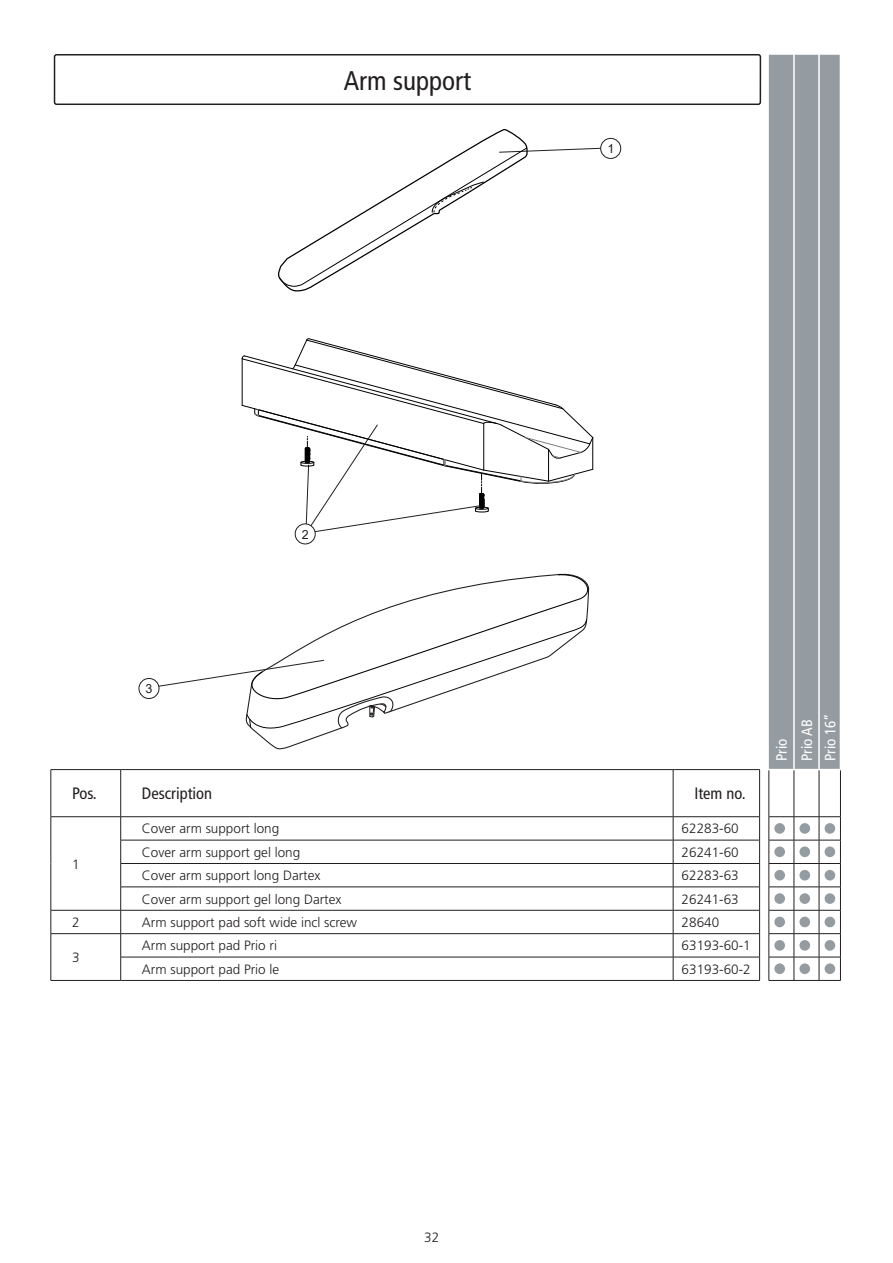
<style>
.page{position:relative;width:893px;height:1263px;background:#fff}
.page>*{position:absolute;margin:0;border:0;box-sizing:border-box;transform-origin:0 0}
.t1{font:condensed 27px "Frutiger LT Pro";color:#231f20}
.t2{font:condensed 16.5px "Frutiger LT Pro";color:#231f20}
.t3{font:condensed 15px "Frutiger LT Pro";color:#fff}
.Reslista_bröd{font:300 13.5px "Frutiger LT Pro";color:#231f20}
.t4{font:12.6px "Arial";color:#231f20}
</style>
<div class="page">
<div style="left:54px;top:54px;width:707px;height:51px;border:2px solid #231f20;border-radius:2px"></div>
<div style="left:769px;top:55px;width:71px;height:714px;background:#959ca1"></div>
<svg style="left:769px;top:54px;width:71px;height:1px"></svg>
<hr style="left:51px;top:770px;width:1px;height:46px;background:#231f20">
<hr style="left:120px;top:770px;width:1px;height:46px;background:#231f20">
<hr style="left:673px;top:770px;width:1px;height:46px;background:#231f20">
<hr style="left:759px;top:770px;width:1px;height:46px;background:#231f20">
<hr style="left:51px;top:816px;width:70px;height:1px;background:#231f20">
<hr style="left:121px;top:816px;width:552px;height:1px;background:#231f20">
<hr style="left:673px;top:816px;width:87px;height:1px;background:#231f20">
<hr style="left:121px;top:840px;width:552px;height:1px;background:#231f20">
<hr style="left:673px;top:840px;width:87px;height:1px;background:#231f20">
<hr style="left:121px;top:863px;width:552px;height:1px;background:#231f20">
<hr style="left:673px;top:863px;width:87px;height:1px;background:#231f20">
<hr style="left:121px;top:887px;width:552px;height:1px;background:#231f20">
<hr style="left:673px;top:887px;width:87px;height:1px;background:#231f20">
<hr style="left:51px;top:910px;width:70px;height:1px;background:#231f20">
<hr style="left:121px;top:910px;width:552px;height:1px;background:#231f20">
<hr style="left:673px;top:910px;width:87px;height:1px;background:#231f20">
<hr style="left:51px;top:933px;width:70px;height:1px;background:#231f20">
<hr style="left:121px;top:933px;width:552px;height:1px;background:#231f20">
<hr style="left:673px;top:933px;width:87px;height:1px;background:#231f20">
<svg style="left:51px;top:817px;width:1px;height:163px"></svg>
<hr style="left:121px;top:957px;width:552px;height:1px;background:#231f20">
<svg style="left:120px;top:817px;width:1px;height:163px"></svg>
<hr style="left:673px;top:957px;width:87px;height:1px;background:#231f20">
<svg style="left:673px;top:817px;width:1px;height:163px"></svg>
<svg style="left:759px;top:817px;width:1px;height:163px"></svg>
<hr style="left:51px;top:980px;width:70px;height:1px;background:#231f20">
<hr style="left:121px;top:980px;width:552px;height:1px;background:#231f20">
<hr style="left:673px;top:980px;width:87px;height:1px;background:#231f20">
<hr style="left:769px;top:770px;width:1px;height:46px;background:#231f20">
<hr style="left:794px;top:770px;width:1px;height:46px;background:#231f20">
<hr style="left:51px;top:769px;width:70px;height:1px;background:#231f20">
<hr style="left:121px;top:769px;width:552px;height:1px;background:#231f20">
<hr style="left:673px;top:769px;width:87px;height:1px;background:#231f20">
<hr style="left:819px;top:770px;width:1px;height:46px;background:#231f20">
<svg style="left:769px;top:816px;width:72px;height:165px"></svg>
<hr style="left:840px;top:770px;width:1px;height:46px;background:#231f20">
<hr style="left:818px;top:54px;width:2px;height:715px;background:#fff">
<hr style="left:793px;top:54px;width:2px;height:715px;background:#fff">
<div style="left:774px;top:823px;width:11px;height:11px;background:#959ca1;border-radius:50%"></div>
<div style="left:799px;top:823px;width:11px;height:11px;background:#959ca1;border-radius:50%"></div>
<div style="left:825px;top:823px;width:10px;height:11px;background:#959ca1;border-radius:50%"></div>
<div style="left:774px;top:846px;width:11px;height:11px;background:#959ca1;border-radius:50%"></div>
<div style="left:799px;top:846px;width:11px;height:11px;background:#959ca1;border-radius:50%"></div>
<div style="left:825px;top:846px;width:10px;height:11px;background:#959ca1;border-radius:50%"></div>
<div style="left:774px;top:870px;width:11px;height:10px;background:#959ca1;border-radius:50%"></div>
<div style="left:799px;top:870px;width:11px;height:10px;background:#959ca1;border-radius:50%"></div>
<div style="left:825px;top:870px;width:10px;height:10px;background:#959ca1;border-radius:50%"></div>
<div style="left:774px;top:893px;width:11px;height:11px;background:#959ca1;border-radius:50%"></div>
<div style="left:799px;top:893px;width:11px;height:11px;background:#959ca1;border-radius:50%"></div>
<div style="left:825px;top:893px;width:10px;height:11px;background:#959ca1;border-radius:50%"></div>
<div style="left:774px;top:917px;width:11px;height:10px;background:#959ca1;border-radius:50%"></div>
<div style="left:799px;top:917px;width:11px;height:10px;background:#959ca1;border-radius:50%"></div>
<div style="left:825px;top:917px;width:10px;height:10px;background:#959ca1;border-radius:50%"></div>
<div style="left:774px;top:940px;width:11px;height:11px;background:#959ca1;border-radius:50%"></div>
<div style="left:799px;top:940px;width:11px;height:11px;background:#959ca1;border-radius:50%"></div>
<div style="left:825px;top:940px;width:10px;height:11px;background:#959ca1;border-radius:50%"></div>
<div style="left:774px;top:963px;width:11px;height:11px;background:#959ca1;border-radius:50%"></div>
<div style="left:799px;top:963px;width:11px;height:11px;background:#959ca1;border-radius:50%"></div>
<div style="left:825px;top:963px;width:10px;height:11px;background:#959ca1;border-radius:50%"></div>
<div style="left:600px;top:138px;width:21px;height:21px;border:1px solid #231f20;border-radius:50%"></div>
<svg style="left:278px;top:129px;width:334px;height:163px"></svg>
<svg style="left:152px;top:574px;width:437px;height:159px"></svg>
<svg style="left:242px;top:338px;width:351px;height:197px"></svg>
<div style="left:295px;top:524px;width:20px;height:20px;background:#fff;border-radius:50%"></div>
<div style="left:295px;top:524px;width:21px;height:20px;border:1px solid #231f20;border-radius:50%"></div>
<div style="left:139px;top:678px;width:20px;height:20px;background:#fff;border-radius:50%"></div>
<div style="left:139px;top:678px;width:20px;height:21px;border:1px solid #231f20;border-radius:50%"></div>
<p class="t1" style="left:344px;top:65px;width:129px">Arm support</p>
<p class="t4" style="left:607px;top:140px;width:8px">1</p>
<p class="t4" style="left:302px;top:525px;width:8px">2</p>
<p class="t4" style="left:146px;top:680px;width:8px">3</p>
<p class="t2" style="left:72px;top:784px;width:26px">Pos.</p>
<p class="t2" style="left:142px;top:784px;width:72px">Description</p>
<p class="t2" style="left:694px;top:784px;width:53px">Item no.</p>
<p class="Reslista_bröd" style="left:72px;top:856px;width:9px">1</p>
<p class="Reslista_bröd" style="left:142px;top:821px;width:139px">Cover arm support long</p>
<p class="Reslista_bröd" style="left:682px;top:821px;width:59px">62283-60</p>
<p class="Reslista_bröd" style="left:142px;top:844px;width:160px">Cover arm support gel long</p>
<p class="Reslista_bröd" style="left:682px;top:844px;width:59px">26241-60</p>
<p class="Reslista_bröd" style="left:142px;top:868px;width:180px">Cover arm support long Dartex</p>
<p class="Reslista_bröd" style="left:682px;top:868px;width:59px">62283-63</p>
<p class="Reslista_bröd" style="left:142px;top:891px;width:201px">Cover arm support gel long Dartex</p>
<p class="Reslista_bröd" style="left:682px;top:891px;width:59px">26241-63</p>
<p class="Reslista_bröd" style="left:72px;top:914px;width:9px">2</p>
<p class="Reslista_bröd" style="left:142px;top:914px;width:217px">Arm support pad soft wide incl screw</p>
<p class="Reslista_bröd" style="left:682px;top:914px;width:39px">28640</p>
<p class="Reslista_bröd" style="left:72px;top:949px;width:9px">3</p>
<p class="Reslista_bröd" style="left:142px;top:938px;width:137px">Arm support pad Prio ri</p>
<p class="Reslista_bröd" style="left:682px;top:938px;width:71px">63193-60-1</p>
<p class="Reslista_bröd" style="left:142px;top:961px;width:139px">Arm support pad Prio le</p>
<p class="Reslista_bröd" style="left:682px;top:961px;width:71px">63193-60-2</p>
<p class="t3" style="left:773px;top:761px;width:24px;rotate:-90deg">Prio</p>
<p class="t3" style="left:798px;top:761px;width:43px;rotate:-90deg">Prio AB</p>
<p class="t3" style="left:821px;top:761px;width:49px;rotate:-90deg">Prio 16”</p>
<p class="Reslista_bröd" style="left:424px;top:1230px;width:17px">32</p>
</div>
